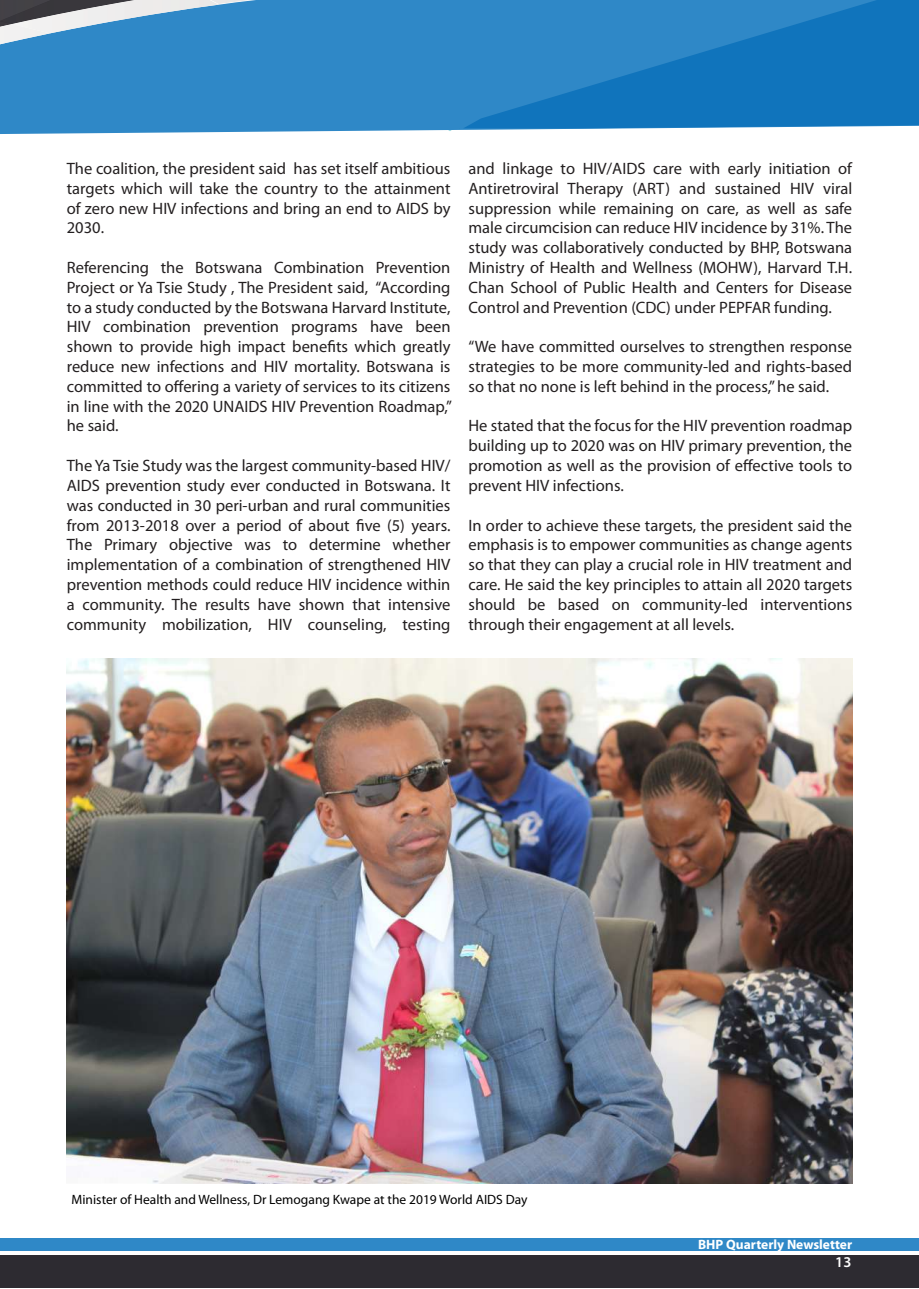
<style>
.page{position:relative;width:919px;height:1289px;background:#fff}
.page>*{position:absolute;margin:0;border:0;box-sizing:border-box;transform-origin:0 0}
.t1{font:16.5px/19.8px "Myriad Pro";color:#231f20;text-align:justify}
.t2{font:600 15px "Myriad Pro";color:#fff}
.t3{font:13.5px "Myriad Pro";color:#000}
.t4{font:700 13.5px "Myriad Pro";color:#fff}
</style>
<div class="page">
<div style="left:0;top:0;width:670px;height:134px;background:#2f88c7"></div>
<img style="left:12px;top:0;width:207px;height:33px">
<img style="left:0;top:0;width:51px;height:21px">
<svg style="left:0;top:21px;width:12px;height:3px"></svg>
<img style="left:0;top:24px;width:50px;height:20px">
<svg style="left:463px;top:0;width:455px;height:128px;background:#1e7dc1"></svg>
<img style="left:211px;top:0;width:39px;height:4px">
<div style="left:0;top:1254px;width:918px;height:33px;background:#2d2b31"></div>
<div style="left:0;top:1238px;width:918px;height:12px;background:#2f88c7"></div>
<img style="left:67px;top:658px;width:785px;height:525px">
<p class="t1" style="left:67px;top:158px;width:385px">The coalition, the president said has set itself ambitious targets which will take the country to the attainment of zero new HIV infections and bring an end to AIDS by 2030.</p>
<p class="t1" style="left:67px;top:257px;width:386px">Referencing the Botswana Combination Prevention Project or Ya Tsie Study , The President said, “According to a study conducted by the Botswana Harvard Institute, HIV combination prevention programs have been shown to provide high impact benefits which greatly reduce new infections and HIV mortality. Botswana is committed to offering a variety of services to its citizens in line with the 2020 UNAIDS HIV Prevention Roadmap,” he said.</p>
<p class="t1" style="left:67px;top:455px;width:385px">The Ya Tsie Study was the largest community-based HIV/ AIDS prevention study ever conducted in Botswana. It was conducted in 30 peri-urban and rural communities from 2013-2018 over a period of about five (5) years.<br>The Primary objective was to determine whether implementation of a combination of strengthened HIV prevention methods could reduce HIV incidence within a community. The results have shown that intensive community mobilization, HIV counseling, testing</p>
<p class="t1" style="left:468px;top:158px;width:385px">and linkage to HIV/AIDS care with early initiation of Antiretroviral Therapy (ART) and sustained HIV viral suppression while remaining on care, as well as safe male circumcision can reduce HIV incidence by 31%. The study was collaboratively conducted by BHP, Botswana Ministry of Health and Wellness (MOHW), Harvard T.H.<br>Chan School of Public Health and Centers for Disease Control and Prevention (CDC) under PEPFAR funding.</p>
<p class="t1" style="left:468px;top:336px;width:385px">“We have committed ourselves to strengthen response strategies to be more community-led and rights-based so that no none is left behind in the process,” he said.</p>
<p class="t1" style="left:468px;top:416px;width:385px">He stated that the focus for the HIV prevention roadmap building up to 2020 was on HIV primary prevention, the promotion as well as the provision of effective tools to prevent HIV infections.</p>
<p class="t1" style="left:468px;top:515px;width:385px">In order to achieve these targets, the president said the emphasis is to empower communities as change agents so that they can play a crucial role in HIV treatment and care. He said the key principles to attain all 2020 targets should be based on community-led interventions through their engagement at all levels.</p>
<p class="t3" style="left:71px;top:1190px;width:457px">Minister of Health and Wellness, Dr Lemogang Kwape at the 2019 World AIDS Day</p>
<p class="t4" style="left:698px;top:1235px;width:155px">BHP Quarterly Newsletter</p>
<p class="t2" style="left:835px;top:1252px;width:18px">13</p>
</div>
